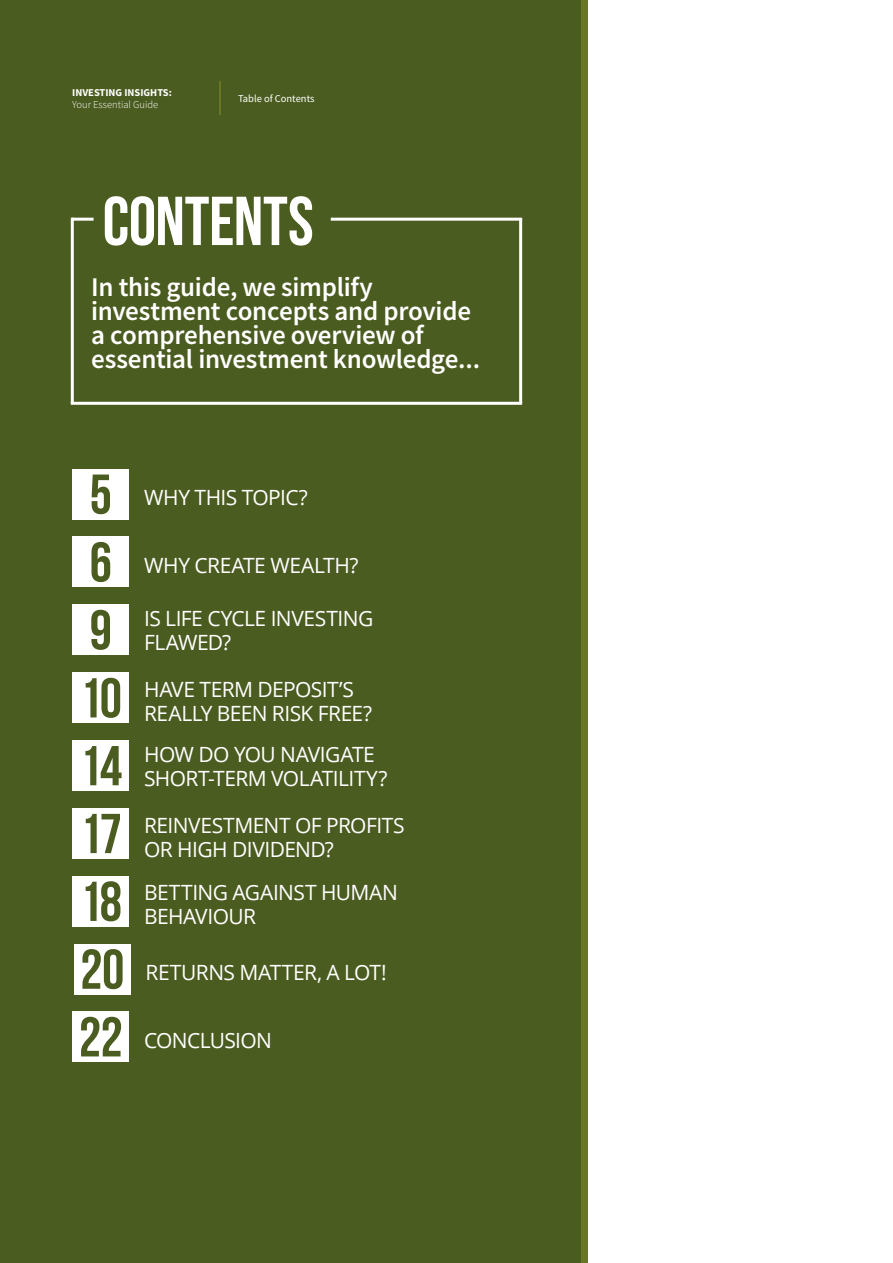
<style>
.page{position:relative;width:893px;height:1263px;background:#fff}
.page>*{position:absolute;margin:0;border:0;box-sizing:border-box;transform-origin:0 0}
.t1{font:700 69px "Bebas Neue";color:#fff}
.t2{font:700 56.1px/67.8px "Bebas Neue";letter-spacing:-.035em;color:#4b5c20;text-align:justify}
.t3{font:600 27px/24px "Source Sans Pro";letter-spacing:-.01em;color:#fff}
.t4{font:21px/24px "Open Sans";letter-spacing:-.025em;color:#fff}
.t5{font:700 10.5px "Source Sans Pro";color:#fff}
.t6{font:300 10.5px "Source Sans Pro";color:#fff}
.t7{font:10.5px "Source Sans Pro";color:#fff}
</style>
<div class="page">
<div style="left:0;top:0;width:581px;height:1263px;background:#4b5c20"></div>
<div style="left:581px;top:0;width:7px;height:1263px;background:#6a7722"></div>
<hr style="left:71px;top:218px;width:3px;height:185px;background:#fff">
<hr style="left:72px;top:218px;width:22px;height:3px;background:#fff">
<hr style="left:331px;top:218px;width:191px;height:3px;background:#fff">
<hr style="left:71px;top:402px;width:451px;height:3px;background:#fff">
<hr style="left:519px;top:219px;width:3px;height:184px;background:#fff">
<div style="left:72px;top:469px;width:57px;height:50px;background:#fff"></div>
<div style="left:72px;top:537px;width:57px;height:50px;background:#fff"></div>
<div style="left:72px;top:604px;width:57px;height:51px;background:#fff"></div>
<div style="left:74px;top:944px;width:57px;height:50px;background:#fff"></div>
<div style="left:72px;top:672px;width:57px;height:51px;background:#fff"></div>
<div style="left:72px;top:740px;width:57px;height:51px;background:#fff"></div>
<div style="left:72px;top:876px;width:57px;height:51px;background:#fff"></div>
<div style="left:72px;top:1011px;width:57px;height:51px;background:#fff"></div>
<div style="left:72px;top:808px;width:57px;height:51px;background:#fff"></div>
<hr style="left:219px;top:81px;width:2px;height:34px;background:#6a7722">
<p class="t5" style="left:72px;top:86px;width:101px">INVESTING INSIGHTS:</p>
<p class="t6" style="left:72px;top:98px;width:88px">Your Essential Guide</p>
<p class="t7" style="left:238px;top:92px;width:78px">Table of Contents</p>
<h1 class="t1" style="left:103px;top:183px;width:213px">CONTENTS</h1>
<p class="t3" style="left:91px;top:275px;width:390px">In this guide, we simplify investment concepts and provide a comprehensive overview of essential investment knowledge...</p>
<h2 class="t2" style="left:90px;top:460px;width:24px">5<br>6<br>9</h2>
<h2 class="t2" style="left:79px;top:663px;width:44px">10<br>14</h2>
<h2 class="t2" style="left:80px;top:799px;width:44px">17</h2>
<h2 class="t2" style="left:80px;top:867px;width:44px">18</h2>
<h2 class="t2" style="left:80px;top:935px;width:46px">20</h2>
<h2 class="t2" style="left:79px;top:1002px;width:45px">22</h2>
<p class="t4" style="left:144px;top:485px;width:165px">WHY THIS TOPIC?</p>
<p class="t4" style="left:144px;top:553px;width:216px">WHY CREATE WEALTH?</p>
<p class="t4" style="left:144px;top:606px;width:231px">IS LIFE CYCLE INVESTING<br>FLAWED?</p>
<p class="t4" style="left:144px;top:677px;width:230px">HAVE TERM DEPOSIT’S<br>REALLY BEEN RISK FREE?</p>
<p class="t4" style="left:144px;top:741px;width:245px">HOW DO YOU NAVIGATE<br>SHORT-TERM VOLATILITY?</p>
<p class="t4" style="left:144px;top:812px;width:262px">REINVESTMENT OF PROFITS<br>OR HIGH DIVIDEND?</p>
<p class="t4" style="left:144px;top:880px;width:255px">BETTING AGAINST HUMAN<br>BEHAVIOUR</p>
<p class="t4" style="left:146px;top:960px;width:243px">RETURNS MATTER, A LOT!</p>
<p class="t4" style="left:144px;top:1028px;width:129px">CONCLUSION</p>
</div>
